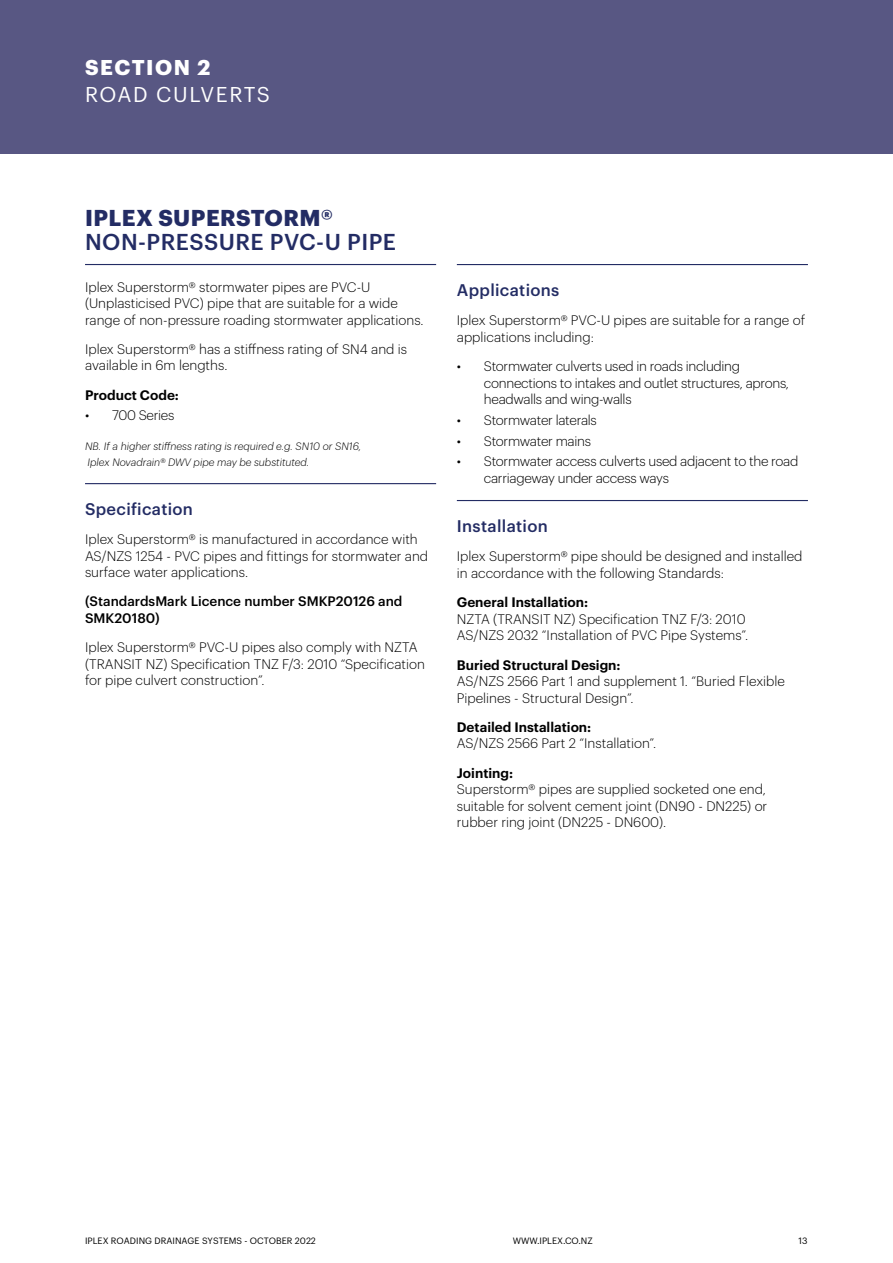
<style>
.page{position:relative;width:893px;height:1263px;background:#fff}
.page>*{position:absolute;margin:0;border:0;box-sizing:border-box;transform-origin:0 0}
.t1{font:500 22.5px "Graphik";letter-spacing:.02em;color:#232c64}
.t2{font:700 22.5px "Graphik";letter-spacing:.02em;color:#232c64}
.t3{font:21px "Graphik";letter-spacing:.07em;color:#fff}
.t4{font:700 21px "Graphik";letter-spacing:.075em;color:#fff}
.t5{font:500 16.5px "Graphik";letter-spacing:.02em;color:#232c64}
.t6{font:300 13.5px/16.5px "Graphik";color:#000}
.t7{font:300 13.5px/16.5px "Graphik";letter-spacing:-.02em;color:#000}
.t8{font:600 13.5px "Graphik";color:#000}
.t9{font:500 13.5px/16.5px "Graphik";color:#000}
.t10{font:italic 300 10.5px/16.5px "Graphik";color:#000}
.t11{font:9px "Graphik";color:#000}
</style>
<div class="page">
<div style="left:0;top:0;width:893px;height:153px;background:#585783"></div>
<hr style="left:85px;top:264px;width:351px;height:1px;background:#232c64">
<hr style="left:85px;top:483px;width:351px;height:1px;background:#232c64">
<hr style="left:457px;top:264px;width:351px;height:1px;background:#232c64">
<hr style="left:457px;top:500px;width:351px;height:1px;background:#232c64">
<h2 class="t4" style="left:85px;top:51px;width:127px">SECTION 2</h2>
<h2 class="t3" style="left:85px;top:79px;width:186px">ROAD CULVERTS</h2>
<h1 class="t2" style="left:85px;top:200px;width:249px">IPLEX SUPERSTORM®</h1>
<h1 class="t1" style="left:85px;top:224px;width:312px">NON-PRESSURE PVC-U PIPE</h1>
<p class="t6" style="left:85px;top:277px;width:340px">Iplex Superstorm® stormwater pipes are PVC-U (Unplasticised PVC) pipe that are suitable for a wide range of non-pressure roading stormwater applications.</p>
<p class="t6" style="left:85px;top:340px;width:324px">Iplex Superstorm® has a stiffness rating of SN4 and is available in 6m lengths.</p>
<p class="t8" style="left:85px;top:384px;width:95px">Product Code:</p>
<p class="t7" style="left:85px;top:406px;width:91px">• 700 Series</p>
<p class="t10" style="left:85px;top:437px;width:278px">NB. If a higher stiffness rating is required e.g. SN10 or SN16,<br>Iplex Novadrain® DWV pipe may be substituted.</p>
<p class="t5" style="left:85px;top:496px;width:109px">Specification</p>
<p class="t6" style="left:85px;top:530px;width:345px">Iplex Superstorm® is manufactured in accordance with<br>AS/NZS 1254 - PVC pipes and fittings for stormwater and surface water applications.</p>
<p class="t9" style="left:85px;top:592px;width:319px">(StandardsMark Licence number SMKP20126 and<br>SMK20180)</p>
<p class="t6" style="left:85px;top:638px;width:341px">Iplex Superstorm® PVC-U pipes also comply with NZTA (TRANSIT NZ) Specification TNZ F/3: 2010 “Specification for pipe culvert construction”.</p>
<p class="t5" style="left:457px;top:278px;width:104px">Applications</p>
<p class="t6" style="left:457px;top:311px;width:350px">Iplex Superstorm® PVC-U pipes are suitable for a range of applications including:</p>
<p class="t7" style="left:484px;top:357px;width:307px;text-indent:-27px">• Stormwater culverts used in roads including connections to intakes and outlet structures, aprons, headwalls and wing-walls</p>
<p class="t7" style="left:457px;top:411px;width:142px">• Stormwater laterals</p>
<p class="t7" style="left:457px;top:431px;width:136px">• Stormwater mains</p>
<p class="t7" style="left:484px;top:452px;width:316px;text-indent:-27px">• Stormwater access culverts used adjacent to the road carriageway under access ways</p>
<p class="t5" style="left:457px;top:514px;width:92px">Installation</p>
<p class="t6" style="left:457px;top:547px;width:347px">Iplex Superstorm® pipe should be designed and installed in accordance with the following Standards:</p>
<p class="t8" style="left:457px;top:592px;width:133px">General Installation:</p>
<p class="t6" style="left:457px;top:609px;width:293px">NZTA (TRANSIT NZ) Specification TNZ F/3: 2010<br>AS/NZS 2032 “Installation of PVC Pipe Systems”.</p>
<p class="t8" style="left:457px;top:654px;width:165px">Buried Structural Design:</p>
<p class="t6" style="left:457px;top:672px;width:330px">AS/NZS 2566 Part 1 and supplement 1. “Buried Flexible<br>Pipelines - Structural Design”.</p>
<p class="t8" style="left:457px;top:716px;width:136px">Detailed Installation:</p>
<p class="t6" style="left:457px;top:734px;width:201px">AS/NZS 2566 Part 2 “Installation”.</p>
<p class="t8" style="left:457px;top:762px;width:58px">Jointing:</p>
<p class="t6" style="left:457px;top:780px;width:312px;text-align:justify">Superstorm® pipes are supplied socketed one end, suitable for solvent cement joint (DN90 - DN225) or rubber ring joint (DN225 - DN600).</p>
<p class="t11" style="left:85px;top:1234px;width:232px">IPLEX ROADING DRAINAGE SYSTEMS - OCTOBER 2022</p>
<p class="t11" style="left:513px;top:1234px;width:82px">WWW.IPLEX.CO.NZ</p>
<p class="t11" style="left:798px;top:1234px;width:11px">13</p>
</div>
